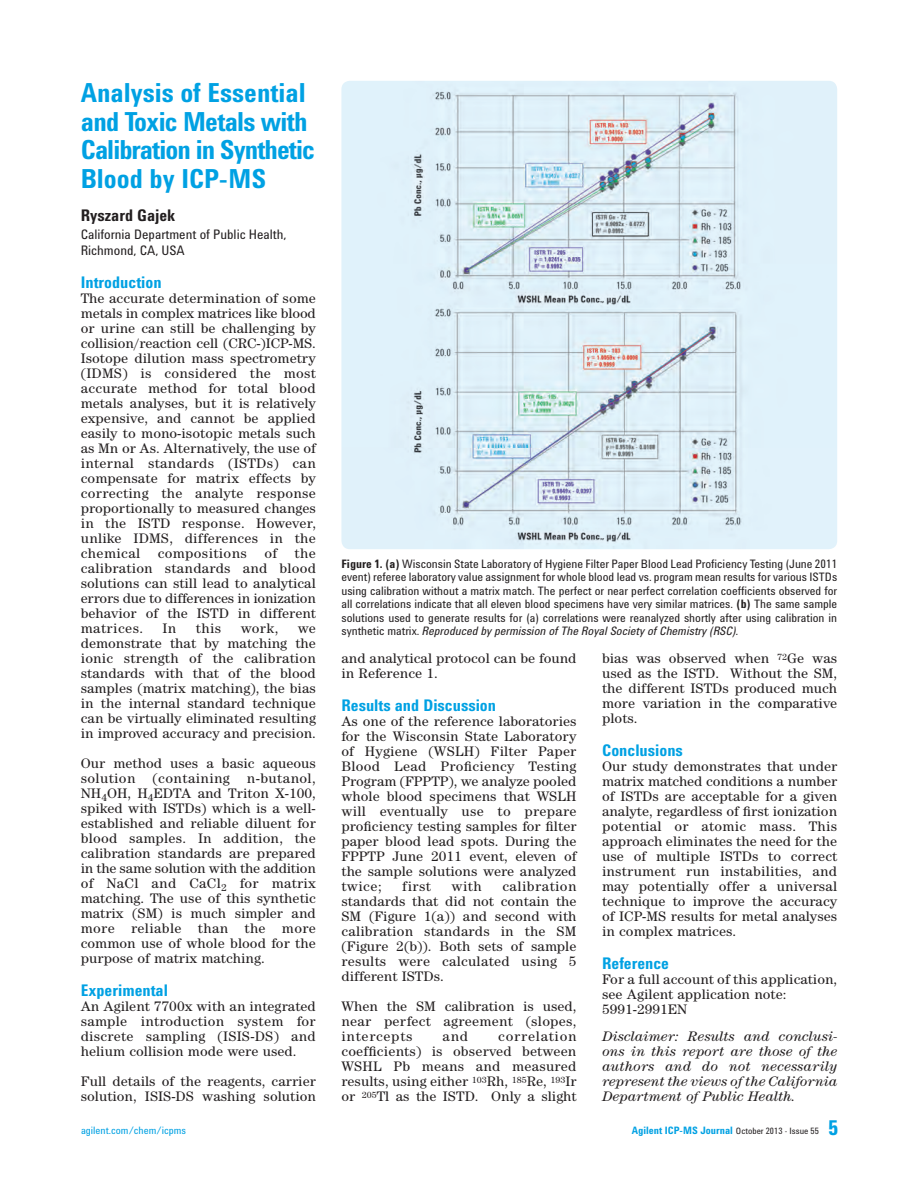
<style>
.page{position:relative;width:918px;height:1188px;background:#fff}
.page>*{position:absolute;margin:0;border:0;box-sizing:border-box;transform-origin:0 0}
.t1{font:700 27px/28.5px "Agilent Cond";letter-spacing:-.025em;color:#00a1e3}
.t2{font:700 21px "Agilent Cond";color:#00a1e3}
.t3{font:700 16.5px "Agilent Cond";color:#00a1e3}
.t4{font:700 16.5px "Agilent Cond";color:#231f20}
.t5{font:14.25px/15px "Agilent Century ITC";color:#231f20;text-align:justify}
.t6{font:italic 14.25px/15px "Agilent Century ITC";color:#231f20;text-align:justify}
.t7{font:13.5px/16.5px "Agilent Cond";color:#231f20}
.t8{font:12px/13.5px "Agilent Cond";color:#231f20;text-align:justify}
.t9{font:700 10.5px "Agilent Cond";color:#00a1e3}
.t10{font:10.5px "Agilent Cond";color:#00a1e3}
.s1{font-weight:700}
.s2{font-style:italic}
.s3{font-weight:400;font-size:9px;color:#231f20}
</style>
<div class="page">
<img style="left:341px;top:81px;width:496px;height:468px;border-radius:9px">
<h1 class="t1" style="left:81px;top:78px;width:236px">Analysis of Essential and Toxic Metals with<br>Calibration in Synthetic<br>Blood by ICP-MS</h1>
<p class="t4" style="left:81px;top:206px;width:96px">Ryszard Gajek</p>
<p class="t7" style="left:81px;top:226px;width:207px">California Department of Public Health,<br>Richmond, CA, USA</p>
<p class="t3" style="left:81px;top:273px;width:82px">Introduction</p>
<p class="t5" style="left:81px;top:291px;width:237px">The accurate determination of some metals in complex matrices like blood or urine can still be challenging by collision/reaction cell (CRC-)ICP-MS.<br>Isotope dilution mass spectrometry (IDMS) is considered the most accurate method for total blood metals analyses, but it is relatively expensive, and cannot be applied easily to mono-isotopic metals such as Mn or As. Alternatively, the use of internal standards (ISTDs) can compensate for matrix effects by correcting the analyte response proportionally to measured changes in the ISTD response. However, unlike IDMS, differences in the chemical compositions of the calibration standards and blood solutions can still lead to analytical errors due to differences in ionization behavior of the ISTD in different matrices.</p>
<p class="t5" style="left:163px;top:621px;width:15px">In</p>
<p class="t5" style="left:196px;top:621px;width:27px">this</p>
<p class="t5" style="left:241px;top:621px;width:39px">work,</p>
<p class="t5" style="left:81px;top:621px;width:237px;text-indent:217px">we demonstrate that by matching the ionic strength of the calibration standards with that of the blood samples (matrix matching), the bias in the internal standard technique can be virtually eliminated resulting in improved accuracy and precision.</p>
<p class="t5" style="left:81px;top:756px;width:237px">Our method uses a basic aqueous solution (containing n-butanol, NH<sub>4</sub>OH, H<sub>4</sub>EDTA and Triton X-100, spiked with ISTDs) which is a well&shy;established and reliable diluent for blood samples. In addition, the calibration standards are prepared in the same solution with the addition of NaCl and CaCl<sub>2</sub> for matrix matching. The use of this synthetic matrix (SM) is much simpler and more reliable than the more common use of whole blood for the purpose of matrix matching.</p>
<p class="t3" style="left:81px;top:981px;width:89px">Experimental</p>
<p class="t5" style="left:81px;top:999px;width:237px">An Agilent 7700x with an integrated sample introduction system for discrete sampling (ISIS-DS) and helium collision mode were used.</p>
<p class="t5" style="left:81px;top:1074px;width:237px">Full details of the reagents, carrier solution, ISIS-DS washing solution</p>
<p class="t8" style="left:341px;top:557px;width:497px"><span class="s1">Figure 1. (a)</span> Wisconsin State Laboratory of Hygiene Filter Paper Blood Lead Proficiency Testing (June 2011 event) referee laboratory value assignment for whole blood lead vs. program mean results for various ISTDs using calibration without a matrix match. The perfect or near perfect correlation coefficients observed for all correlations indicate that all eleven blood specimens have very similar matrices. <span class="s1">(b)</span> The same sample solutions used to generate results for (a) correlations were reanalyzed shortly after using calibration in synthetic matrix. <span class="s2">Reproduced by permission of The Royal Society of Chemistry (RSC).</span></p>
<p class="t5" style="left:341px;top:651px;width:237px">and analytical protocol can be found in Reference 1.</p>
<p class="t3" style="left:341px;top:696px;width:156px">Results and Discussion</p>
<p class="t5" style="left:341px;top:714px;width:237px">As one of the reference laboratories for the Wisconsin State Laboratory of Hygiene (WSLH) Filter Paper Blood Lead Proficiency Testing Program (FPPTP), we analyze pooled whole blood specimens that WSLH will eventually use to prepare proficiency testing samples for filter paper blood lead spots. During the FPPTP June 2011 event, eleven of the sample solutions were analyzed twice;</p>
<p class="t5" style="left:402px;top:879px;width:30px">first</p>
<p class="t5" style="left:452px;top:879px;width:32px">with</p>
<p class="t5" style="left:341px;top:879px;width:237px;text-indent:161px">calibration standards that did not contain the SM (Figure 1(a)) and second with calibration standards in the SM (Figure 2(b)). Both sets of sample results were calculated using 5 different ISTDs.</p>
<p class="t5" style="left:341px;top:999px;width:237px">When the SM calibration is used, near perfect agreement (slopes, intercepts</p>
<p class="t5" style="left:341px;top:1029px;width:237px;text-indent:157px">correlation coefficients) is observed between WSHL Pb means and measured results, using either <sup>103</sup>Rh, <sup>185</sup>Re, <sup>193</sup>Ir or <sup>205</sup>Tl as the ISTD. Only a slight</p>
<p class="t5" style="left:443px;top:1029px;width:27px">and</p>
<p class="t5" style="left:602px;top:651px;width:237px">bias was observed when <sup>72</sup>Ge was used as the ISTD. Without the SM, the different ISTDs produced much more variation in the comparative plots.</p>
<p class="t3" style="left:602px;top:741px;width:82px">Conclusions</p>
<p class="t5" style="left:602px;top:759px;width:237px">Our study demonstrates that under matrix matched conditions a number of ISTDs are acceptable for a given analyte, regardless of first ionization potential or atomic mass. This approach eliminates the need for the use of multiple ISTDs to correct instrument run instabilities, and may potentially offer a universal technique to improve the accuracy of ICP-MS results for metal analyses in complex matrices.</p>
<p class="t3" style="left:602px;top:954px;width:69px">Reference</p>
<p class="t5" style="left:602px;top:972px;width:237px;text-align:left">For a full account of this application, see Agilent application note:<br>5991-2991EN</p>
<p class="t6" style="left:602px;top:1029px;width:237px">Disclaimer: Results and conclusi&shy;ons in this report are those of the authors and do not necessarily represent the views of the California Department of Public Health.</p>
<p class="t10" style="left:81px;top:1124px;width:107px">agilent.com/chem/icpms</p>
<p class="t9" style="left:632px;top:1124px;width:189px">Agilent ICP-MS Journal <span class="s3">October 2013 - Issue 55</span></p>
<h2 class="t2" style="left:829px;top:1116px;width:11px">5</h2>
</div>
